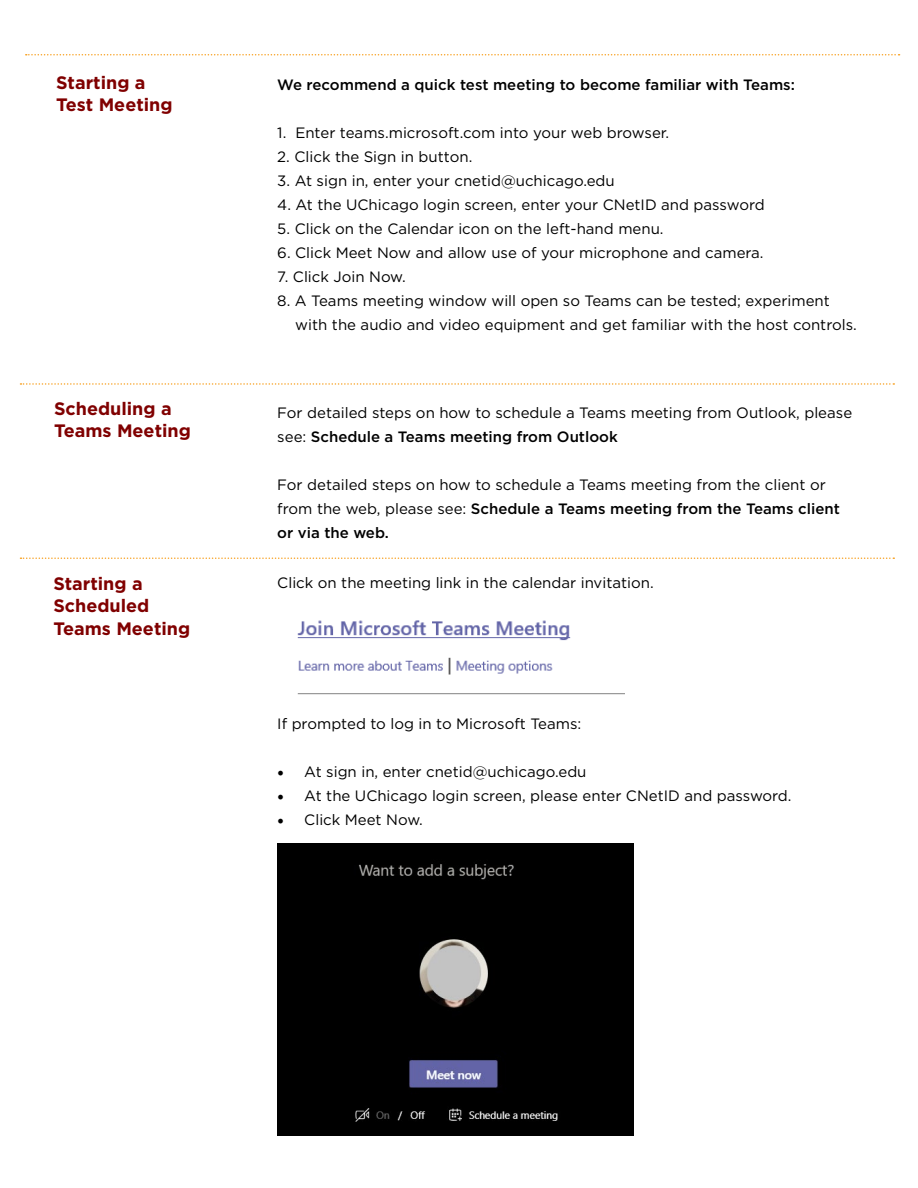
<style>
.page{position:relative;width:918px;height:1188px;background:#fff}
.page>*{position:absolute;margin:0;border:0;box-sizing:border-box;transform-origin:0 0}
.t1{font:700 18px/22.5px "Gotham";color:#800000}
.t2{font:15px/24px "Gotham";color:#000}
.t3{font:500 15px "Gotham";color:#000}
.s1{font-weight:500}
.s2{font-family:"Minion Pro";font-size:18px}
</style>
<div class="page">
<img style="left:297px;top:620px;width:328px;height:75px">
<img style="left:277px;top:843px;width:356px;height:292px">
<svg style="left:21px;top:383px;width:873px;height:2px"></svg>
<svg style="left:21px;top:557px;width:873px;height:2px"></svg>
<svg style="left:26px;top:54px;width:874px;height:2px"></svg>
<p class="t1" style="left:56px;top:71px;width:118px">Starting a<br>Test Meeting</p>
<p class="t3" style="left:277px;top:75px;width:519px">We recommend a quick test meeting to become familiar with Teams:</p>
<p class="t2" style="left:277px;top:120px;width:394px">1. Enter teams.microsoft.com into your web browser.</p>
<p class="t2" style="left:277px;top:144px;width:197px">2. Click the Sign in button.</p>
<p class="t2" style="left:277px;top:168px;width:339px">3. At sign in, enter your cnetid@uchicago.edu</p>
<p class="t2" style="left:277px;top:192px;width:489px">4. At the UChicago login screen, enter your CNetID and password</p>
<p class="t2" style="left:277px;top:216px;width:388px">5. Click on the Calendar icon on the left-hand menu.</p>
<p class="t2" style="left:277px;top:240px;width:488px">6. Click Meet Now and allow use of your microphone and camera.</p>
<p class="t2" style="left:277px;top:264px;width:130px">7. Click Join Now.</p>
<p class="t2" style="left:295px;top:288px;width:563px;text-indent:-18px">8. A Teams meeting window will open so Teams can be tested; experiment with the audio and video equipment and get familiar with the host controls.</p>
<p class="t1" style="left:54px;top:397px;width:138px">Scheduling a<br>Teams Meeting</p>
<p class="t2" style="left:277px;top:401px;width:576px">For detailed steps on how to schedule a Teams meeting from Outlook, please see: <span class="s1">Schedule a Teams meeting from Outlook</span></p>
<p class="t2" style="left:277px;top:473px;width:564px">For detailed steps on how to schedule a Teams meeting from the client or from the web, please see: <span class="s1">Schedule a Teams meeting from the Teams client or via the web.</span></p>
<p class="t1" style="left:53px;top:572px;width:138px">Starting a<br>Scheduled<br>Teams Meeting</p>
<p class="t2" style="left:277px;top:571px;width:378px">Click on the meeting link in the calendar invitation.</p>
<p class="t2" style="left:277px;top:711px;width:306px">If prompted to log in to Microsoft Teams:</p>
<p class="t2" style="left:277px;top:759px;width:311px"><span class="s2">•</span> At sign in, enter cnetid@uchicago.edu</p>
<p class="t2" style="left:277px;top:783px;width:516px"><span class="s2">•</span> At the UChicago login screen, please enter CNetID and password.</p>
<p class="t2" style="left:277px;top:807px;width:147px"><span class="s2">•</span> Click Meet Now.</p>
</div>
